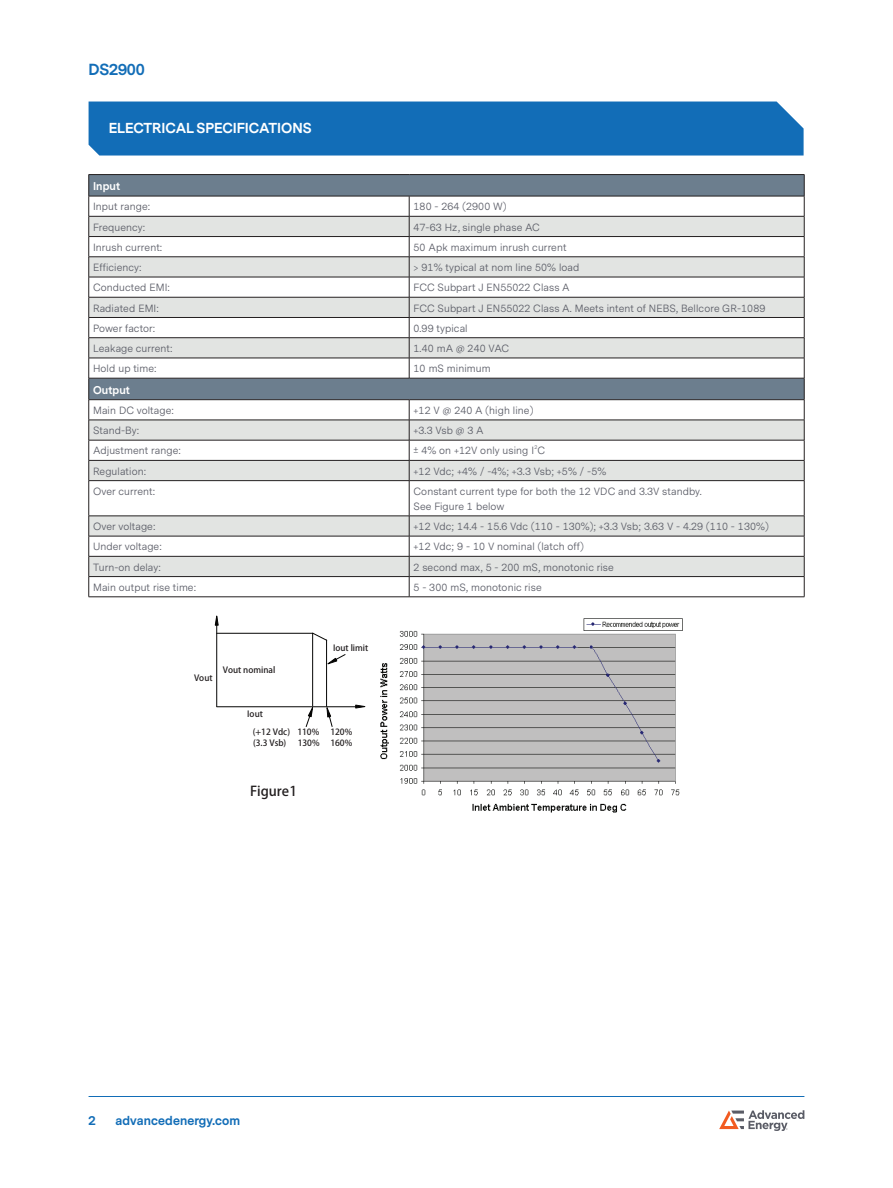
<style>
.page{position:relative;width:893px;height:1188px;background:#fff}
.page>*{position:absolute;margin:0;border:0;box-sizing:border-box;transform-origin:0 0}
.t1{font:700 15px "Messina Sans";letter-spacing:-.01em;color:#126db7}
.t2{font:700 13.5px "Messina Sans";color:#fff}
.t3{font:13.5px "DTL Argo T Light GBK EUC H";color:#231f20}
.t4{font:700 12px "Messina Sans";letter-spacing:.01em;color:#126db7}
.t5{font:10.5px/15px "Messina Sans";letter-spacing:.01em;color:#5a5c66}
.t6{font:700 10.5px "Messina Sans";letter-spacing:.01em;color:#fff}
.t7{font:8.55px/10.5px "DTL Argo T Light GBK EUC H";color:#231f20}
.t8{font:5.25px "Messina Sans";color:#5a5c66}
</style>
<div class="page">
<hr style="left:89px;top:1096px;width:715px;height:1px;background:#126db7">
<svg style="left:719px;top:1110px;width:85px;height:21px"></svg>
<div style="left:89px;top:102px;width:715px;height:54px;background:#126db7"></div>
<svg style="left:89px;top:481px;width:715px;height:116px"></svg>
<hr style="left:88px;top:481px;width:1px;height:35px;background:#231f20">
<hr style="left:409px;top:481px;width:1px;height:35px;background:#231f20">
<hr style="left:804px;top:481px;width:1px;height:35px;background:#231f20">
<svg style="left:88px;top:516px;width:1px;height:81px"></svg>
<svg style="left:409px;top:517px;width:1px;height:80px"></svg>
<svg style="left:804px;top:516px;width:1px;height:81px"></svg>
<hr style="left:89px;top:480px;width:320px;height:1px;background:#231f20">
<hr style="left:89px;top:516px;width:320px;height:1px;background:#231f20">
<hr style="left:89px;top:536px;width:320px;height:1px;background:#231f20">
<hr style="left:89px;top:556px;width:320px;height:1px;background:#231f20">
<hr style="left:89px;top:576px;width:320px;height:1px;background:#231f20">
<hr style="left:89px;top:597px;width:320px;height:1px;background:#231f20">
<hr style="left:409px;top:480px;width:395px;height:1px;background:#231f20">
<hr style="left:409px;top:516px;width:395px;height:1px;background:#231f20">
<hr style="left:409px;top:536px;width:395px;height:1px;background:#231f20">
<hr style="left:409px;top:556px;width:395px;height:1px;background:#231f20">
<hr style="left:409px;top:576px;width:395px;height:1px;background:#231f20">
<hr style="left:409px;top:597px;width:395px;height:1px;background:#231f20">
<hr style="left:89px;top:174px;width:320px;height:1px;background:#231f20">
<hr style="left:409px;top:174px;width:395px;height:1px;background:#231f20">
<svg style="left:88px;top:175px;width:717px;height:305px"></svg>
<hr style="left:89px;top:399px;width:320px;height:1px;background:#231f20">
<hr style="left:409px;top:399px;width:395px;height:1px;background:#231f20">
<svg style="left:215px;top:615px;width:150px;height:112px"></svg>
<img style="left:380px;top:618px;width:303px;height:195px">
<h1 class="t1" style="left:89px;top:59px;width:58px">DS2900</h1>
<p class="t2" style="left:109px;top:119px;width:204px">ELECTRICAL SPECIFICATIONS</p>
<p class="t6" style="left:93px;top:179px;width:29px">Input</p>
<p class="t5" style="left:93px;top:200px;width:59px">Input range:</p>
<p class="t5" style="left:413px;top:200px;width:95px">180 - 264 (2900 W)</p>
<p class="t5" style="left:93px;top:220px;width:54px">Frequency:</p>
<p class="t5" style="left:413px;top:220px;width:128px">47-63 Hz, single phase AC</p>
<p class="t5" style="left:93px;top:240px;width:71px">Inrush current:</p>
<p class="t5" style="left:413px;top:240px;width:154px">50 Apk maximum inrush current</p>
<p class="t5" style="left:93px;top:260px;width:50px">Efficiency:</p>
<p class="t5" style="left:413px;top:260px;width:167px">&gt; 91% typical at nom line 50% load</p>
<p class="t5" style="left:93px;top:281px;width:78px">Conducted EMI:</p>
<p class="t5" style="left:413px;top:281px;width:158px">FCC Subpart J EN55022 Class A</p>
<p class="t5" style="left:93px;top:301px;width:67px">Radiated EMI:</p>
<p class="t5" style="left:413px;top:301px;width:353px">FCC Subpart J EN55022 Class A. Meets intent of NEBS, Bellcore GR-1089</p>
<p class="t5" style="left:93px;top:321px;width:64px">Power factor:</p>
<p class="t5" style="left:413px;top:321px;width:56px">0.99 typical</p>
<p class="t5" style="left:93px;top:341px;width:81px">Leakage current:</p>
<p class="t5" style="left:413px;top:341px;width:97px">1.40 mA @ 240 VAC</p>
<p class="t5" style="left:93px;top:361px;width:65px">Hold up time:</p>
<p class="t5" style="left:413px;top:361px;width:79px">10 mS minimum</p>
<p class="t6" style="left:93px;top:382px;width:38px">Output</p>
<p class="t5" style="left:93px;top:403px;width:82px">Main DC voltage:</p>
<p class="t5" style="left:413px;top:403px;width:121px">+12 V @ 240 A (high line)</p>
<p class="t5" style="left:93px;top:423px;width:48px">Stand-By:</p>
<p class="t5" style="left:413px;top:423px;width:72px">+3.3 Vsb @ 3 A</p>
<p class="t5" style="left:93px;top:444px;width:89px">Adjustment range:</p>
<p class="t5" style="left:413px;top:444px;width:133px">± 4% on +12V only using I C</p>
<p class="t8" style="left:534px;top:444px;width:4px">2</p>
<p class="t5" style="left:93px;top:464px;width:54px">Regulation:</p>
<p class="t5" style="left:413px;top:464px;width:194px">+12 Vdc; +4% / -4%; +3.3 Vsb; +5% / -5%</p>
<p class="t5" style="left:93px;top:484px;width:64px">Over current:</p>
<p class="t5" style="left:413px;top:484px;width:290px">Constant current type for both the 12 VDC and 3.3V standby.<br>See Figure 1 below</p>
<p class="t5" style="left:93px;top:519px;width:64px">Over voltage:</p>
<p class="t5" style="left:413px;top:519px;width:357px">+12 Vdc; 14.4 - 15.6 Vdc (110 - 130%); +3.3 Vsb; 3.63 V - 4.29 (110 - 130%)</p>
<p class="t5" style="left:93px;top:540px;width:70px">Under voltage:</p>
<p class="t5" style="left:413px;top:540px;width:172px">+12 Vdc; 9 - 10 V nominal (latch off)</p>
<p class="t5" style="left:93px;top:560px;width:69px">Turn-on delay:</p>
<p class="t5" style="left:413px;top:560px;width:202px">2 second max, 5 - 200 mS, monotonic rise</p>
<p class="t5" style="left:93px;top:580px;width:105px">Main output rise time:</p>
<p class="t5" style="left:413px;top:580px;width:130px">5 - 300 mS, monotonic rise</p>
<p class="t7" style="left:194px;top:673px;width:20px">Vout</p>
<p class="t7" style="left:223px;top:665px;width:54px">Vout nominal</p>
<p class="t7" style="left:333px;top:643px;width:37px">Iout limit</p>
<p class="t7" style="left:247px;top:709px;width:17px">Iout</p>
<p class="t7" style="left:253px;top:727px;width:39px">(+12 Vdc) (3.3 Vsb)</p>
<p class="t3" style="left:250px;top:783px;width:48px">Figure1</p>
<p class="t7" style="left:297px;top:727px;width:23px">110%</p>
<p class="t7" style="left:330px;top:727px;width:23px">120%</p>
<p class="t7" style="left:298px;top:738px;width:23px">130%</p>
<p class="t7" style="left:330px;top:738px;width:23px">160%</p>
<p class="t4" style="left:89px;top:1113px;width:9px">2</p>
<p class="t4" style="left:116px;top:1113px;width:126px">advancedenergy.com</p>
</div>
